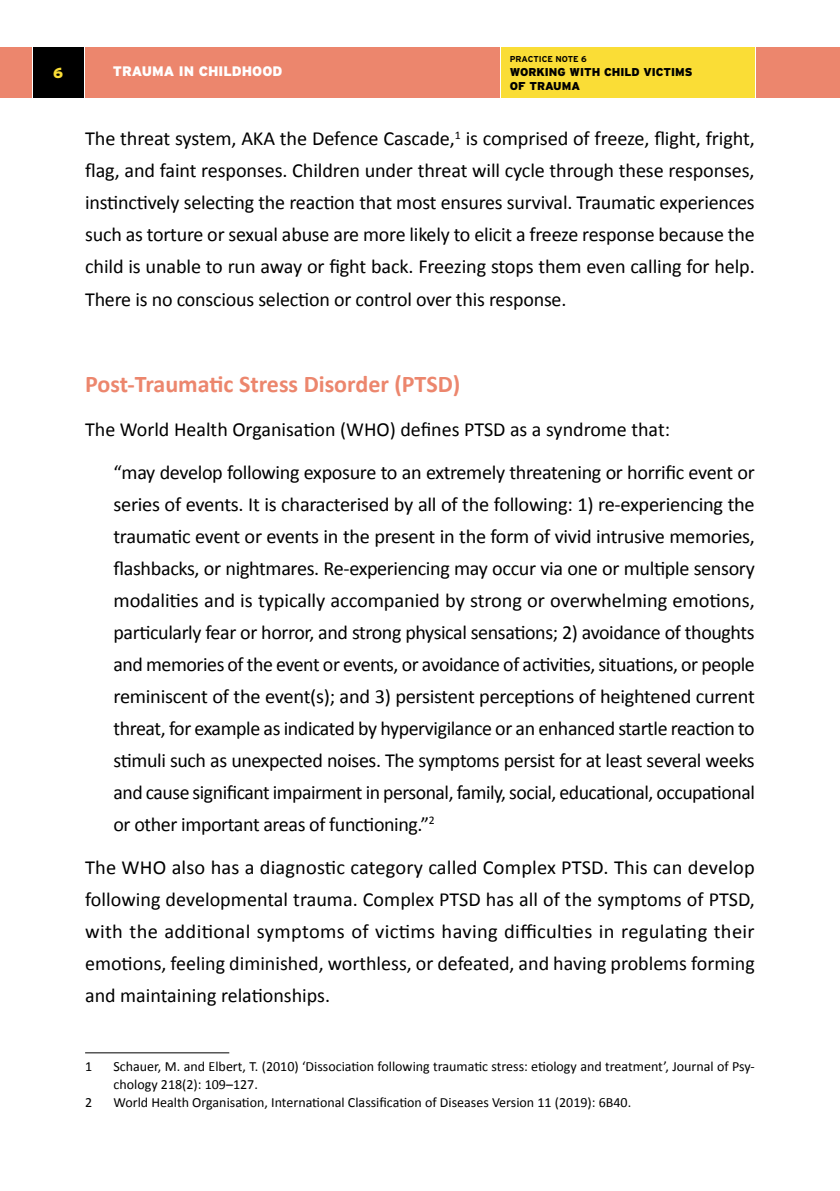
<style>
.page{position:relative;width:840px;height:1191px;background:#fff}
.page>*{position:absolute;margin:0;border:0;box-sizing:border-box;transform-origin:0 0}
.t1{font:700 24px "Calibri";color:#ec866d}
.t2{font:20px/32px "Calibri";letter-spacing:-.015em;color:#000;text-align:justify}
.t3{font:900 14.6px "Interstate";color:#fadd36}
.t4{font:14px/18px "Calibri";color:#000}
.t5{font:900 13.8px "Interstate";color:#fff}
.t6{font:900 11.4px/13.6px "Interstate";color:#000}
.t7{font:700 8.6px "Interstate";color:#000}
</style>
<div class="page">
<div style="left:85px;top:47px;width:414px;height:51px;background:#ec866d"></div>
<div style="left:755px;top:47px;width:84px;height:51px;background:#ec866d"></div>
<hr style="left:839px;top:47px;width:1px;height:51px;background:#ec866d">
<div style="left:0;top:47px;width:31px;height:51px;background:#ec866d"></div>
<div style="left:33px;top:47px;width:51px;height:51px;background:#000"></div>
<div style="left:501px;top:47px;width:253px;height:51px;background:#fadd36"></div>
<hr style="left:85px;top:1052px;width:144px;height:1px;background:#000">
<p class="t3" style="left:53px;top:65px;width:12px">6</p>
<p class="t5" style="left:113px;top:63px;width:171px">TRAUMA IN CHILDHOOD</p>
<p class="t7" style="left:509px;top:54px;width:78px">PRACTICE NOTE 6</p>
<p class="t6" style="left:509px;top:65px;width:184px">WORKING WITH CHILD VICTIMS<br>OF TRAUMA</p>
<p class="t2" style="left:85px;top:123px;width:670px">The threat system, AKA the Defence Cascade,<sup>1</sup> is comprised of freeze, flight, fright, flag, and faint responses. Children under threat will cycle through these responses, instinctively selecting the reaction that most ensures survival. Traumatic experiences such as torture or sexual abuse are more likely to elicit a freeze response because the child is unable to run away or fight back. Freezing stops them even calling for help.<br>There is no conscious selection or control over this response.</p>
<p class="t1" style="left:85px;top:369px;width:376px">Post-Traumatic Stress Disorder (PTSD)</p>
<p class="t2" style="left:113px;top:407px;width:642px;line-height:43.4px;text-indent:-28px">The World Health Organisation (WHO) defines PTSD as a syndrome that:<br>“may develop following exposure to an extremely threatening or horrific event or</p>
<p class="t2" style="left:113px;top:488px;width:642px">series of events. It is characterised by all of the following: 1) re-experiencing the traumatic event or events in the present in the form of vivid intrusive memories, flashbacks, or nightmares. Re-experiencing may occur via one or multiple sensory modalities and is typically accompanied by strong or overwhelming emotions, particularly fear or horror, and strong physical sensations; 2) avoidance of thoughts and memories of the event or events, or avoidance of activities, situations, or people reminiscent of the event(s); and 3) persistent perceptions of heightened current threat, for example as indicated by hypervigilance or an enhanced startle reaction to stimuli such as unexpected noises. The symptoms persist for at least several weeks and cause significant impairment in personal, family, social, educational, occupational or other important areas of functioning.”<sup>2</sup></p>
<p class="t2" style="left:85px;top:852px;width:671px">The WHO also has a diagnostic category called Complex PTSD. This can develop following developmental trauma. Complex PTSD has all of the symptoms of PTSD, with the additional symptoms of victims having difficulties in regulating their emotions, feeling diminished, worthless, or defeated, and having problems forming and maintaining relationships.</p>
<p class="t4" style="left:85px;top:1057px;width:9px">1</p>
<p class="t4" style="left:113px;top:1057px;width:642px">Schauer, M. and Elbert, T. (2010) ‘Dissociation following traumatic stress: etiology and treatment’, Journal of Psy&shy;chology 218(2): 109–127.</p>
<p class="t4" style="left:85px;top:1093px;width:9px">2</p>
<p class="t4" style="left:113px;top:1093px;width:519px">World Health Organisation, International Classification of Diseases Version 11 (2019): 6B40.</p>
</div>
